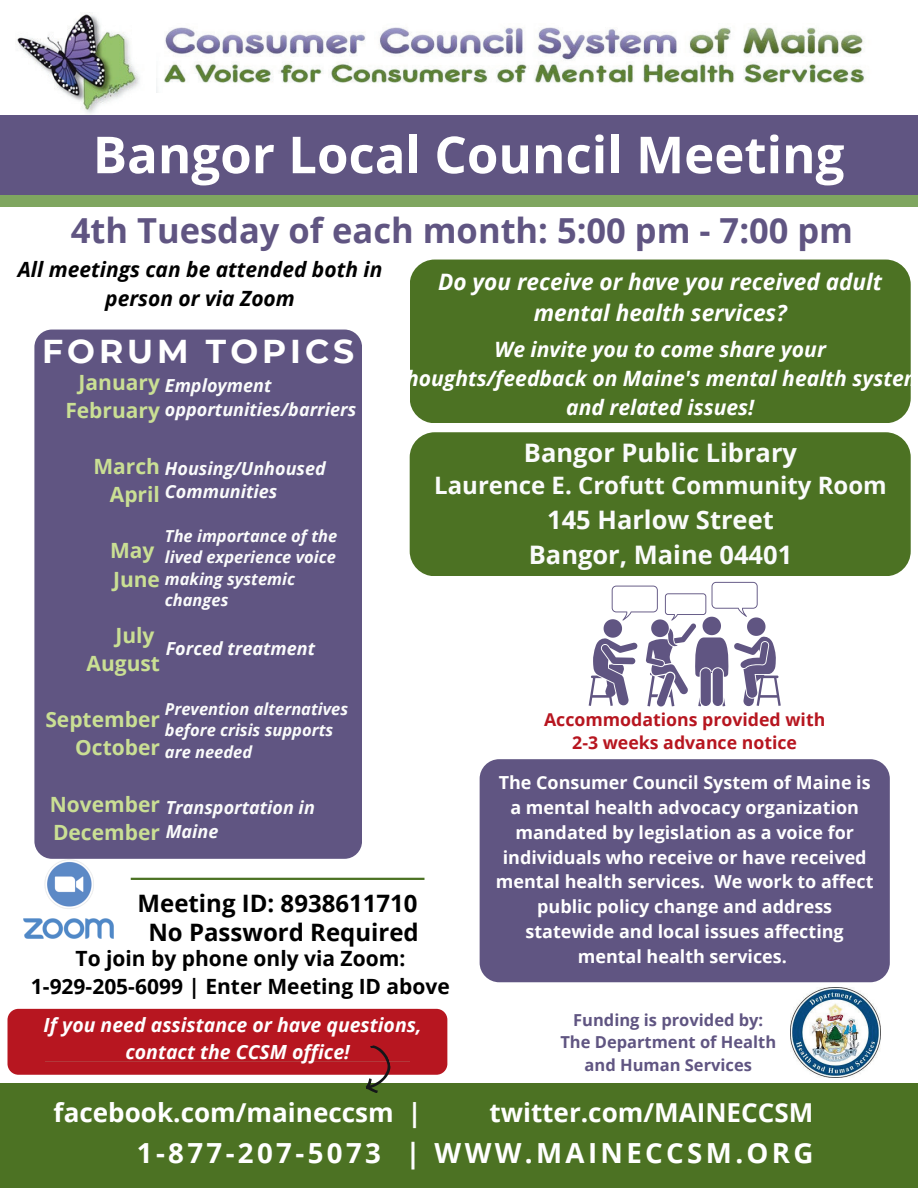
<style>
.page{position:relative;width:918px;height:1188px;background:#fff}
.page>*{position:absolute;margin:0;border:0;box-sizing:border-box;transform-origin:0 0}
.t1{font:700 51px "Open Sans";color:#fff}
.t2{font:700 34.5px "Open Sans";color:#605582}
.t3{font:700 33px "Montserrat";letter-spacing:.12em;color:#fff}
.t4{font:700 27.75px "Open Sans";letter-spacing:.12em;color:#fff}
.t5{font:700 26.1px "Open Sans";color:#fff}
.t6{font:700 25.5px/34.8px "Open Sans";color:#fafbfb;text-align:center}
.t7{font:700 24px "Open Sans";color:#000}
.t8{font:700 24px "Open Sans";color:#fafbfb}
.t9{font:italic 700 22.65px/31.5px "Open Sans";color:#fff;text-align:center}
.t10{font:italic 700 21.15px/29.2px "Open Sans";color:#fff;text-align:center}
.t11{font:700 21px/28.2px "Open Sans";color:#cadf94;text-align:right}
.t12{font:700 21px/28.2px "Open Sans";color:#000;text-align:center}
.t13{font:italic 700 21px/29.2px "Open Sans";color:#000;text-align:center}
.t14{font:italic 700 19.5px/27px "Open Sans";color:#fff;text-align:center}
.t15{font:700 18px/24.8px "Open Sans";color:#fff;text-align:center}
.t16{font:italic 700 18px/23.7px "Open Sans";color:#fafbfb}
.t17{font:700 17.7px/23.7px "Open Sans";color:#b71620;text-align:center}
.t18{font:italic 700 16.5px/21.3px "Open Sans";color:#fafbfb}
.t19{font:700 16.5px/22.5px "Open Sans";color:#605582;text-align:center}
</style>
<div class="page">
<img style="left:15px;top:13px;width:125px;height:101px">
<img style="left:156px;top:27px;width:709px;height:65px">
<div style="left:0;top:1084px;width:918px;height:104px;background:#4c7223"></div>
<div style="left:0;top:167px;width:918px;height:40px;background:#7fa660"></div>
<div style="left:0;top:115px;width:918px;height:80px;background:#605582"></div>
<div style="left:410px;top:432px;width:501px;height:144px;background:#4c7223;border-radius:25px"></div>
<div style="left:480px;top:759px;width:410px;height:223px;background:#605582;border-radius:20px"></div>
<img style="left:790px;top:988px;width:90px;height:90px">
<img style="left:23px;top:859px;width:90px;height:80px">
<svg style="left:589px;top:582px;width:192px;height:124px"></svg>
<hr style="left:131px;top:878px;width:294px;height:2px;background:#4c7223">
<div style="left:8px;top:1009px;width:439px;height:66px;background:#b71620;border-radius:11px"></div>
<svg style="left:15px;top:1045px;width:425px;height:48px"></svg>
<div style="left:410px;top:260px;width:500px;height:163px;background:#4c7223;border-radius:25px"></div>
<div style="left:34px;top:330px;width:328px;height:529px;background:#605582;border-radius:18px"></div>
<h1 class="t1" style="left:93px;top:119px;width:753px">Bangor Local Council Meeting</h1>
<h2 class="t2" style="left:71px;top:206px;width:784px">4th Tuesday of each month: 5:00 pm - 7:00 pm</h2>
<p class="t13" style="left:18px;top:254px;width:366px">All meetings can be attended both in person or via Zoom</p>
<p class="t9" style="left:438px;top:265px;width:446px">Do you receive or have you received adult mental health services?</p>
<h3 class="t3" style="left:42px;top:327px;width:314px">FORUM TOPICS</h3>
<p class="t11" style="left:65px;top:367px;width:96px">January<br>February</p>
<p class="t11" style="left:93px;top:452px;width:68px">March<br>April</p>
<p class="t11" style="left:110px;top:536px;width:51px;text-align:left">May<br>June</p>
<p class="t11" style="left:87px;top:621px;width:75px">July<br>August</p>
<p class="t11" style="left:45px;top:705px;width:116px">September<br>October</p>
<p class="t11" style="left:50px;top:789px;width:112px;text-align:left">November<br>December</p>
<p class="t10" style="left:397px;top:334px;width:527px">We invite you to come share your thoughts/feedback on Maine's mental health system and related issues!</p>
<p class="t16" style="left:165px;top:373px;width:193px">Employment opportunities/barriers</p>
<h3 class="t6" style="left:524px;top:434px;width:275px">Bangor Public Library</h3>
<h3 class="t8" style="left:434px;top:469px;width:454px">Laurence E. Crofutt Community Room</h3>
<h3 class="t6" style="left:529px;top:502px;width:265px">145 Harlow Street<br>Bangor, Maine 04401</h3>
<p class="t16" style="left:165px;top:456px;width:162px">Housing/Unhoused<br>Communities</p>
<p class="t18" style="left:165px;top:525px;width:174px">The importance of the lived experience voice making systemic changes</p>
<p class="t16" style="left:166px;top:636px;width:151px">Forced treatment</p>
<p class="t18" style="left:165px;top:698px;width:185px">Prevention alternatives before crisis supports are needed</p>
<p class="t17" style="left:544px;top:707px;width:283px">Accommodations provided with<br>2-3 weeks advance notice</p>
<p class="t15" style="left:496px;top:770px;width:379px">The Consumer Council System of Maine is a mental health advocacy organization mandated by legislation as a voice for individuals who receive or have received mental health services. We work to affect public policy change and address statewide and local issues affecting mental health services.</p>
<p class="t16" style="left:166px;top:795px;width:151px">Transportation in<br>Maine</p>
<h3 class="t7" style="left:138px;top:886px;width:282px">Meeting ID: 8938611710</h3>
<h3 class="t7" style="left:148px;top:915px;width:272px">No Password Required</h3>
<p class="t12" style="left:31px;top:944px;width:420px">To join by phone only via Zoom:<br>1-929-205-6099 | Enter Meeting ID above</p>
<p class="t14" style="left:44px;top:1011px;width:379px">If you need assistance or have questions, contact the CCSM office!</p>
<p class="t19" style="left:560px;top:1008px;width:217px">Funding is provided by:<br>The Department of Health and Human Services</p>
<h3 class="t5" style="left:54px;top:1094px;width:370px">facebook.com/maineccsm |</h3>
<h3 class="t5" style="left:489px;top:1094px;width:325px">twitter.com/MAINECCSM</h3>
<h3 class="t4" style="left:137px;top:1134px;width:678px">1-877-207-5073 | WWW.MAINECCSM.ORG</h3>
</div>
